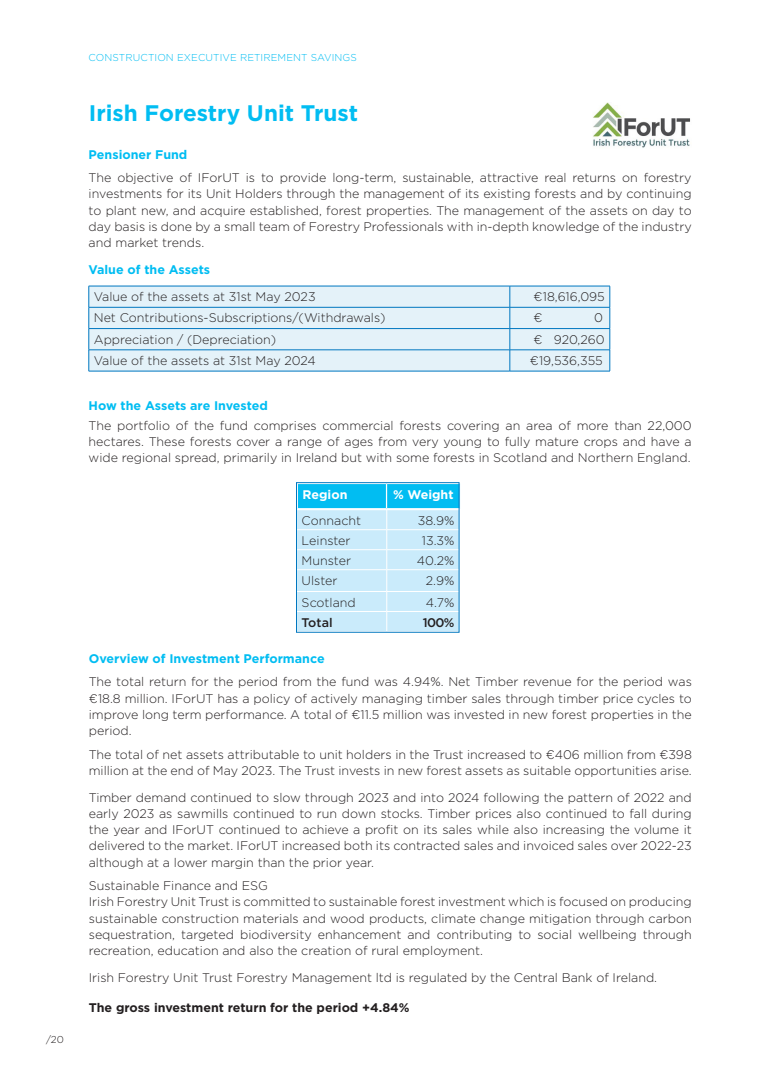
<style>
.page{position:relative;width:780px;height:1088px;background:#fff}
.page>*{position:absolute;margin:0;border:0;box-sizing:border-box;transform-origin:0 0}
.Body_Main_Heading{font:700 22.5px "Gotham";color:#01bdf2}
.Body{font:300 12.5px/16.2px "Gotham";color:#231f20;text-align:justify}
.Body-2{font:700 12.5px "Gotham";color:#01bdf2}
.Body-3{font:700 12.5px "Gotham";color:#231f20}
.Body-4{font:700 12.5px "Gotham";color:#fff}
.Body-5{font:500 12.5px "Gotham";letter-spacing:-.025em;color:#231f20}
.t1{font:300 10px "Gotham";letter-spacing:.01em;color:#01bdf2}
.t2{font:300 10px "Gotham";color:#231f20}
</style>
<div class="page">
<div style="left:90px;top:287px;width:519px;height:84px;background:#e4f2f9"></div>
<hr style="left:89px;top:286px;width:421px;height:1px;background:#0077c0">
<hr style="left:510px;top:286px;width:100px;height:1px;background:#0077c0">
<hr style="left:89px;top:307px;width:421px;height:1px;background:#0077c0">
<hr style="left:510px;top:307px;width:100px;height:1px;background:#0077c0">
<hr style="left:89px;top:328px;width:421px;height:1px;background:#0077c0">
<hr style="left:510px;top:328px;width:100px;height:1px;background:#0077c0">
<hr style="left:89px;top:350px;width:421px;height:1px;background:#0077c0">
<svg style="left:89px;top:286px;width:1px;height:85px"></svg>
<hr style="left:510px;top:350px;width:100px;height:1px;background:#0077c0">
<svg style="left:509px;top:286px;width:1px;height:85px"></svg>
<svg style="left:609px;top:286px;width:1px;height:85px"></svg>
<hr style="left:89px;top:371px;width:421px;height:1px;background:#0077c0">
<hr style="left:510px;top:371px;width:100px;height:1px;background:#0077c0">
<svg style="left:298px;top:483px;width:162px;height:148px"></svg>
<hr style="left:296px;top:508px;width:90px;height:1px;background:#fff">
<hr style="left:386px;top:508px;width:74px;height:1px;background:#fff">
<div style="left:296px;top:482px;width:163px;height:150px;border:1px solid #0077c0"></div>
<img style="left:593px;top:103px;width:97px;height:45px">
<p class="t2" style="left:46px;top:1033px;width:19px">/20</p>
<p class="t1" style="left:89px;top:51px;width:270px">CONSTRUCTION EXECUTIVE RETIREMENT SAVINGS</p>
<p class="Body_Main_Heading" style="left:89px;top:98px;width:271px">Irish Forestry Unit Trust</p>
<p class="Body-2" style="left:89px;top:146px;width:100px">Pensioner Fund</p>
<p class="Body" style="left:89px;top:169px;width:604px">The objective of IForUT is to provide long-term, sustainable, attractive real returns on forestry investments for its Unit Holders through the management of its existing forests and by continuing to plant new, and acquire established, forest properties. The management of the assets on day to day basis is done by a small team of Forestry Professionals with in-depth knowledge of the industry and market trends.</p>
<p class="Body-2" style="left:89px;top:261px;width:123px">Value of the Assets</p>
<p class="Body" style="left:94px;top:288px;width:223px">Value of the assets at 31st May 2023</p>
<p class="Body" style="left:533px;top:288px;width:73px">€18,616,095</p>
<p class="Body" style="left:94px;top:309px;width:293px">Net Contributions-Subscriptions/(Withdrawals)</p>
<p class="Body" style="left:533px;top:309px;width:11px">€</p>
<p class="Body" style="left:594px;top:309px;width:10px">0</p>
<p class="Body" style="left:94px;top:331px;width:184px">Appreciation / (Depreciation)</p>
<p class="Body" style="left:533px;top:331px;width:72px">€ 920,260</p>
<p class="Body" style="left:94px;top:352px;width:224px">Value of the assets at 31st May 2024</p>
<p class="Body" style="left:530px;top:352px;width:74px">€19,536,355</p>
<p class="Body-2" style="left:89px;top:397px;width:181px">How the Assets are Invested</p>
<p class="Body" style="left:89px;top:417px;width:604px">The portfolio of the fund comprises commercial forests covering an area of more than 22,000 hectares. These forests cover a range of ages from very young to fully mature crops and have a wide regional spread, primarily in Ireland but with some forests in Scotland and Northern England.</p>
<p class="Body-4" style="left:302px;top:486px;width:46px">Region</p>
<p class="Body-4" style="left:393px;top:486px;width:62px">% Weight</p>
<p class="Body" style="left:301px;top:512px;width:61px">Connacht</p>
<p class="Body" style="left:418px;top:512px;width:38px">38.9%</p>
<p class="Body" style="left:301px;top:532px;width:50px">Leinster</p>
<p class="Body" style="left:422px;top:532px;width:34px">13.3%</p>
<p class="Body" style="left:301px;top:552px;width:51px">Munster</p>
<p class="Body" style="left:417px;top:552px;width:39px">40.2%</p>
<p class="Body" style="left:301px;top:572px;width:37px">Ulster</p>
<p class="Body" style="left:426px;top:572px;width:30px">2.9%</p>
<p class="Body" style="left:301px;top:594px;width:56px">Scotland</p>
<p class="Body" style="left:426px;top:594px;width:30px">4.7%</p>
<p class="Body-5" style="left:301px;top:614px;width:32px">Total</p>
<p class="Body-5" style="left:422px;top:614px;width:33px">100%</p>
<p class="Body-2" style="left:89px;top:650px;width:237px">Overview of Investment Performance</p>
<p class="Body" style="left:89px;top:673px;width:604px">The total return for the period from the fund was 4.94%. Net Timber revenue for the period was €18.8 million. IForUT has a policy of actively managing timber sales through timber price cycles to improve long term performance. A total of €11.5 million was invested in new forest properties in the period.</p>
<p class="Body" style="left:89px;top:746px;width:604px">The total of net assets attributable to unit holders in the Trust increased to €406 million from €398 million at the end of May 2023. The Trust invests in new forest assets as suitable opportunities arise.</p>
<p class="Body" style="left:89px;top:789px;width:604px">Timber demand continued to slow through 2023 and into 2024 following the pattern of 2022 and early 2023 as sawmills continued to run down stocks. Timber prices also continued to fall during the year and IForUT continued to achieve a profit on its sales while also increasing the volume it delivered to the market. IForUT increased both its contracted sales and invoiced sales over 2022-23 although at a lower margin than the prior year.</p>
<p class="Body" style="left:89px;top:877px;width:181px">Sustainable Finance and ESG</p>
<p class="Body" style="left:89px;top:893px;width:604px">Irish Forestry Unit Trust is committed to sustainable forest investment which is focused on producing sustainable construction materials and wood products, climate change mitigation through carbon sequestration, targeted biodiversity enhancement and contributing to social wellbeing through recreation, education and also the creation of rural employment.</p>
<p class="Body" style="left:89px;top:969px;width:570px">Irish Forestry Unit Trust Forestry Management ltd is regulated by the Central Bank of Ireland.</p>
<p class="Body-3" style="left:89px;top:1000px;width:322px">The gross investment return for the period +4.84%</p>
</div>
